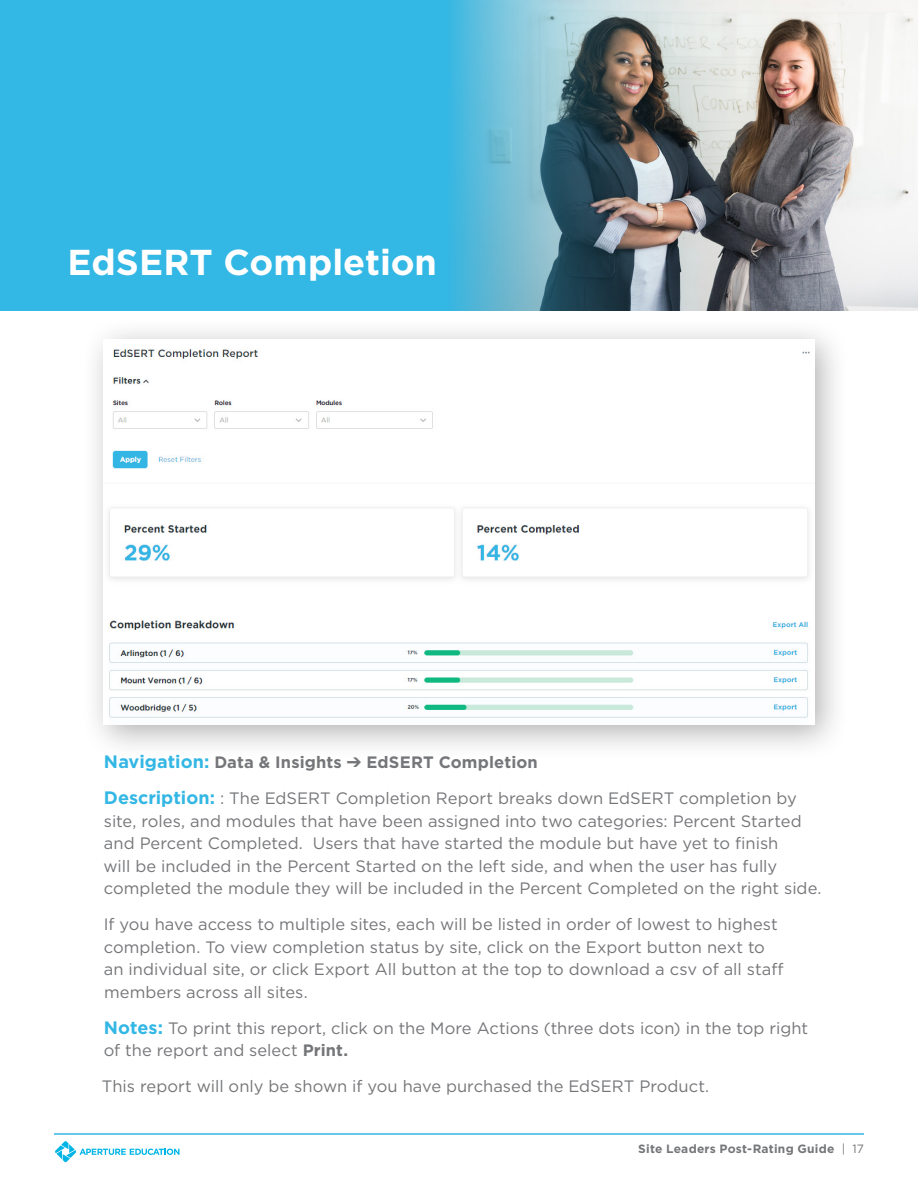
<style>
.page{position:relative;width:918px;height:1188px;background:#fff}
.page>*{position:absolute;margin:0;border:0;box-sizing:border-box;transform-origin:0 0}
.t1{font:700 36px "Gotham";color:#fff}
.Body_Text{font:16.5px/22.5px "Gotham";color:#757679}
.Body_Text-2{font:700 16.5px "Gotham";letter-spacing:.01em;color:#757679}
.t2{font:700 12px "Gotham";letter-spacing:.02em;color:#757679}
.s1{font-size:18px;color:#33b7e4}
.s2{font-weight:700;font-size:18px;color:#33b7e4}
.s3{font-weight:700}
.s4{font-weight:400}
</style>
<div class="page">
<svg style="left:55px;top:1141px;width:124px;height:21px"></svg>
<hr style="left:54px;top:1133px;width:810px;height:2px;background:#33b7e4">
<div style="left:0;top:0;width:918px;height:310px;background:#33b7e4"></div>
<img style="left:453px;top:0;width:465px;height:310px">
<div style="left:81px;top:317px;width:768px;height:443px;background:#231f20;opacity:.35"></div>
<img style="left:104px;top:340px;width:710px;height:385px">
<p class="t1" style="left:68px;top:241px;width:371px">EdSERT Completion</p>
<p class="Body_Text-2" style="left:104px;top:753px;width:435px"><span class="s1">Navigation:</span> Data &amp; Insights ➔ EdSERT Completion</p>
<p class="Body_Text" style="left:104px;top:787px;width:720px"><span class="s2">Description:</span> : The EdSERT Completion Report breaks down EdSERT completion by site, roles, and modules that have been assigned into two categories: Percent Started and Percent Completed. Users that have started the module but have yet to finish<br>will be included in the Percent Started on the left side, and when the user has fully completed the module they will be included in the Percent Completed on the right side.</p>
<p class="Body_Text" style="left:104px;top:913px;width:681px">If you have access to multiple sites, each will be listed in order of lowest to highest completion. To view completion status by site, click on the Export button next to an individual site, or click Export All button at the top to download a csv of all staff members across all sites.</p>
<p class="Body_Text" style="left:104px;top:1016px;width:706px"><span class="s2">Notes:</span> To print this report, click on the More Actions (three dots icon) in the top right of the report and select <span class="s3">Print.</span></p>
<p class="Body_Text" style="left:102px;top:1075px;width:609px">This report will only be shown if you have purchased the EdSERT Product.</p>
<p class="t2" style="left:638px;top:1142px;width:227px">Site Leaders Post-Rating Guide <span class="s4">| 17</span></p>
</div>
